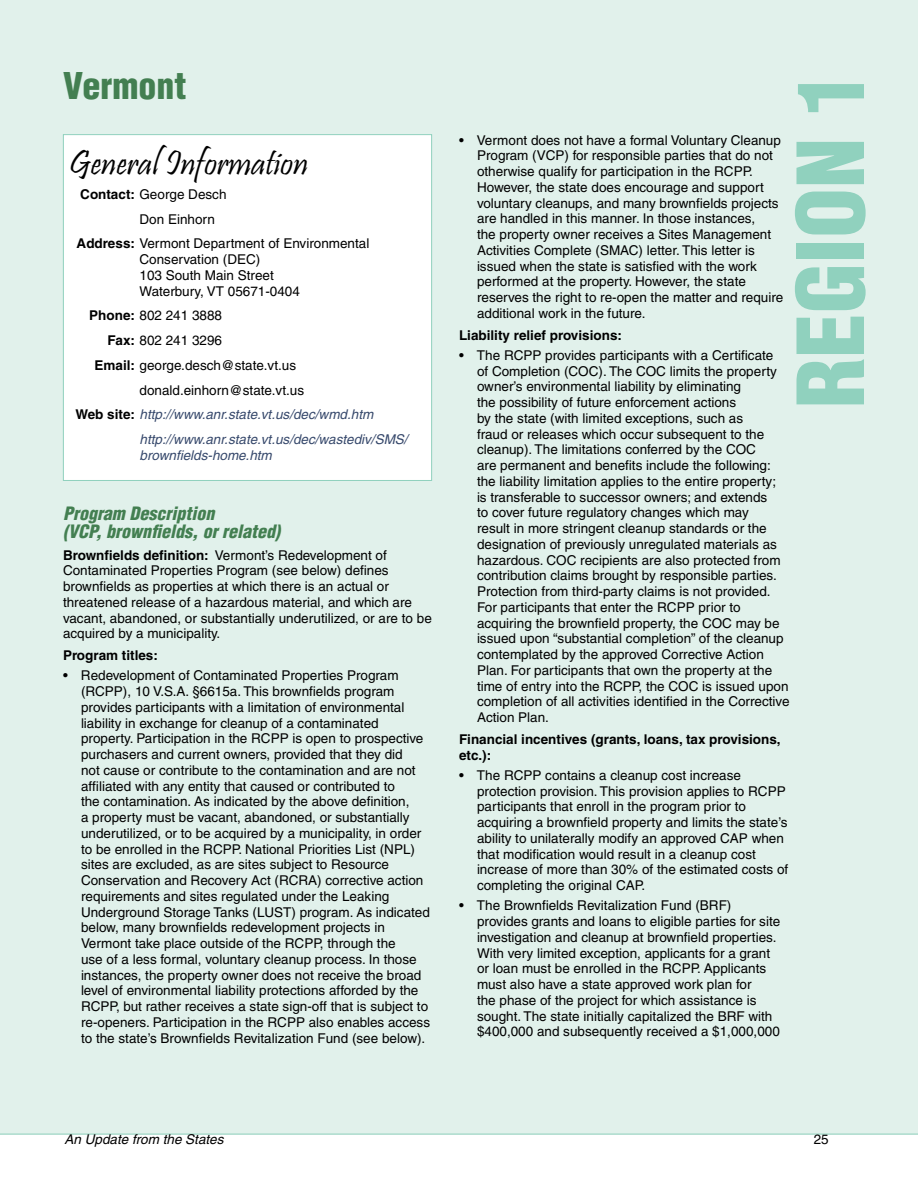
<style>
.page{position:relative;width:918px;height:1188px;background:#fff}
.page>*{position:absolute;margin:0;border:0;box-sizing:border-box;transform-origin:0 0}
.t1{font:900 condensed 90px "Helvetica";color:#90d1be}
.Info_box_header{font:36px "Pristina";color:#000}
.State_Name{font:900 condensed 36px "Helvetica";color:#437f51}
.States_Subhead{font:italic 900 condensed 18px/18px "Helvetica";color:#437f51}
.Hanging_indent{font:13.5px/15.8px "Helvetica";color:#000}
.Body_text{font:13.5px/15.8px "Helvetica";color:#000}
.Info_box_text{font:13.5px/15.8px "Helvetica";color:#000}
.Info_box_text-2{font:italic 13.5px/15.8px "Helvetica";color:#37496c}
.Body_text-2{font:700 13.5px/15.8px "Helvetica";color:#000}
.t2{font:italic 13.5px "Helvetica";color:#000}
.s1{font-weight:700}
.s2{font-weight:700;font-style:normal;color:#000}
</style>
<div class="page">
<div style="left:0;top:0;width:918px;height:1134px;background:#e1f1eb"></div>
<hr style="left:0;top:1134px;width:918px;height:1px;background:#90d1be">
<div style="left:63px;top:134px;width:369px;height:347px;background:#fff;border:1px solid #90d1be"></div>
<p class="State_Name" style="left:63px;top:63px;width:125px">Vermont</p>
<p class="Info_box_header" style="left:69px;top:143px;width:241px">General Information</p>
<p class="Info_box_text" style="left:80px;top:186px;width:148px"><span class="s1">Contact:</span> George Desch</p>
<p class="Info_box_text" style="left:139px;top:211px;width:77px">Don Einhorn</p>
<p class="Info_box_text" style="left:139px;top:236px;width:231px;text-indent:-63px"><span class="s1">Address:</span> Vermont Department of Environmental<br>Conservation (DEC)<br>103 South Main Street<br>Waterbury, VT 05671-0404</p>
<p class="Info_box_text" style="left:89px;top:308px;width:134px"><span class="s1">Phone:</span> 802 241 3888</p>
<p class="Info_box_text" style="left:108px;top:332px;width:116px"><span class="s1">Fax:</span> 802 241 3296</p>
<p class="Info_box_text" style="left:94px;top:357px;width:203px"><span class="s1">Email:</span> george.desch@state.vt.us</p>
<p class="Info_box_text" style="left:139px;top:382px;width:166px">donald.einhorn@state.vt.us</p>
<p class="Info_box_text-2" style="left:75px;top:407px;width:299px"><span class="s2">Web site:</span> http://www.anr.state.vt.us/dec/wmd.htm</p>
<p class="Info_box_text-2" style="left:139px;top:431px;width:270px">http://www.anr.state.vt.us/dec/wastediv/SMS/ brownfields-home.htm</p>
<p class="States_Subhead" style="left:63px;top:504px;width:219px">Program Description<br>(VCP, brownfields, or related)</p>
<p class="Body_text" style="left:63px;top:547px;width:370px"><span class="s1">Brownfields definition:</span> Vermont’s Redevelopment of Contaminated Properties Program (see below) defines brownfields as properties at which there is an actual or threatened release of a hazardous material, and which are vacant, abandoned, or substantially underutilized, or are to be acquired by a municipality.</p>
<p class="Body_text-2" style="left:63px;top:647px;width:96px">Program titles:</p>
<p class="Hanging_indent" style="left:81px;top:668px;width:351px;text-indent:-18px">• Redevelopment of Contaminated Properties Program (RCPP), 10 V.S.A. §6615a. This brownfields program provides participants with a limitation of environmental liability in exchange for cleanup of a contaminated property. Participation in the RCPP is open to prospective purchasers and current owners, provided that they did<br>not cause or contribute to the contamination and are not affiliated with any entity that caused or contributed to<br>the contamination. As indicated by the above definition,<br>a property must be vacant, abandoned, or substantially underutilized, or to be acquired by a municipality, in order to be enrolled in the RCPP. National Priorities List (NPL) sites are excluded, as are sites subject to Resource Conservation and Recovery Act (RCRA) corrective action requirements and sites regulated under the Leaking Underground Storage Tanks (LUST) program. As indicated below, many brownfields redevelopment projects in Vermont take place outside of the RCPP, through the<br>use of a less formal, voluntary cleanup process. In those instances, the property owner does not receive the broad level of environmental liability protections afforded by the RCPP, but rather receives a state sign-off that is subject to re-openers. Participation in the RCPP also enables access to the state’s Brownfields Revitalization Fund (see below).</p>
<h1 class="t1" style="left:774px;top:408px;width:339px;rotate:-90deg">REGION 1</h1>
<p class="Hanging_indent" style="left:477px;top:132px;width:308px;text-indent:-18px">• Vermont does not have a formal Voluntary Cleanup Program (VCP) for responsible parties that do not otherwise qualify for participation in the RCPP.<br>However, the state does encourage and support voluntary cleanups, and many brownfields projects are handled in this manner. In those instances,<br>the property owner receives a Sites Management Activities Complete (SMAC) letter. This letter is issued when the state is satisfied with the work performed at the property. However, the state reserves the right to re-open the matter and require additional work in the future.</p>
<p class="Body_text-2" style="left:459px;top:327px;width:165px">Liability relief provisions:</p>
<p class="Hanging_indent" style="left:477px;top:347px;width:314px;text-indent:-18px">• The RCPP provides participants with a Certificate<br>of Completion (COC). The COC limits the property owner’s environmental liability by eliminating<br>the possibility of future enforcement actions<br>by the state (with limited exceptions, such as<br>fraud or releases which occur subsequent to the cleanup). The limitations conferred by the COC<br>are permanent and benefits include the following: the liability limitation applies to the entire property;<br>is transferable to successor owners; and extends<br>to cover future regulatory changes which may<br>result in more stringent cleanup standards or the designation of previously unregulated materials as hazardous. COC recipients are also protected from contribution claims brought by responsible parties.<br>Protection from third-party claims is not provided.<br>For participants that enter the RCPP prior to acquiring the brownfield property, the COC may be issued upon “substantial completion” of the cleanup contemplated by the approved Corrective Action Plan. For participants that own the property at the time of entry into the RCPP, the COC is issued upon completion of all activities identified in the Corrective Action Plan.</p>
<p class="Body_text-2" style="left:459px;top:731px;width:323px">Financial incentives (grants, loans, tax provisions, etc.):</p>
<p class="Hanging_indent" style="left:477px;top:767px;width:313px;text-indent:-18px">• The RCPP contains a cleanup cost increase protection provision. This provision applies to RCPP participants that enroll in the program prior to acquiring a brownfield property and limits the state’s ability to unilaterally modify an approved CAP when that modification would result in a cleanup cost increase of more than 30% of the estimated costs of completing the original CAP.</p>
<p class="Hanging_indent" style="left:477px;top:898px;width:305px;text-indent:-18px">• The Brownfields Revitalization Fund (BRF) provides grants and loans to eligible parties for site investigation and cleanup at brownfield properties.<br>With very limited exception, applicants for a grant or loan must be enrolled in the RCPP. Applicants must also have a state approved work plan for<br>the phase of the project for which assistance is sought. The state initially capitalized the BRF with $400,000 and subsequently received a $1,000,000</p>
<p class="t2" style="left:64px;top:1132px;width:161px">An Update from the States</p>
<p class="Hanging_indent" style="left:814px;top:1132px;width:17px">25</p>
</div>
